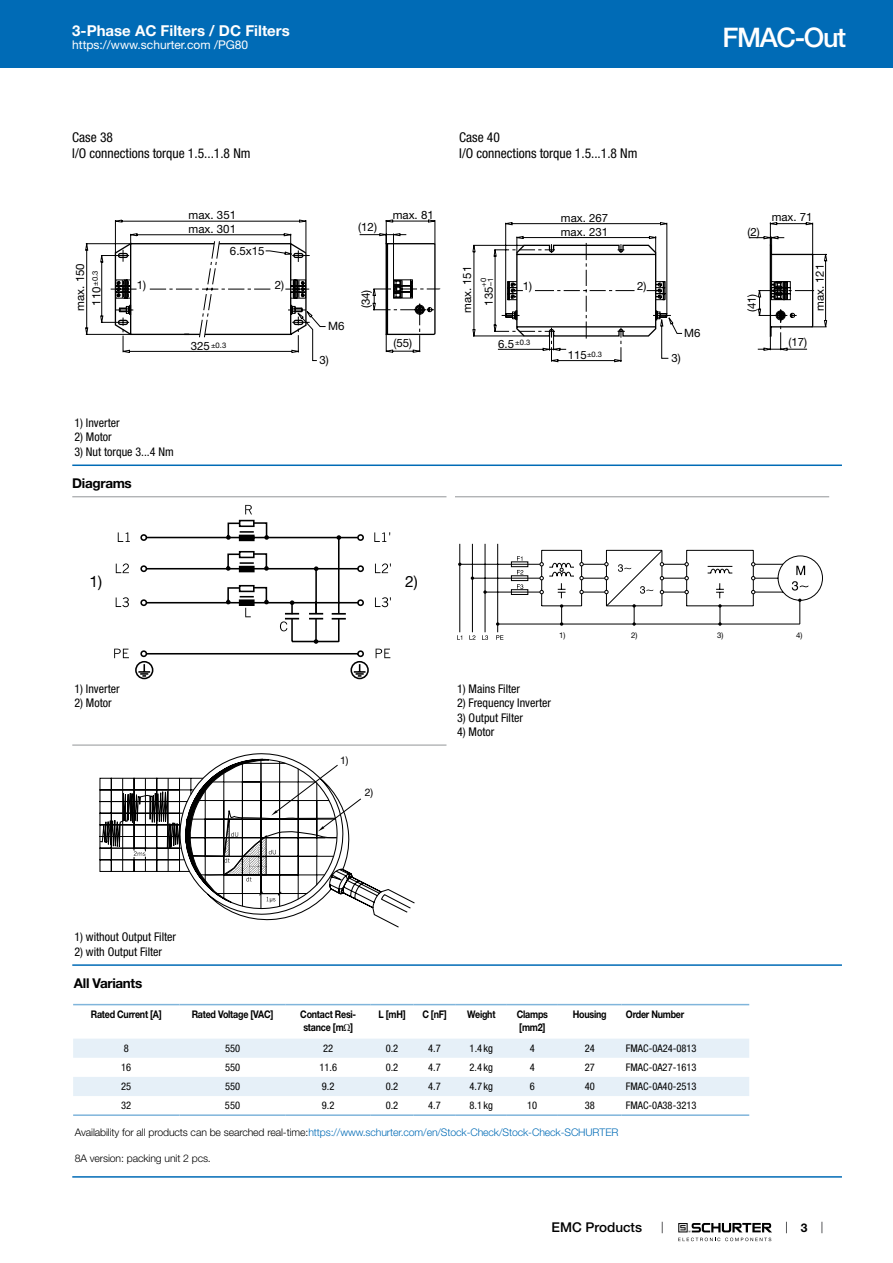
<style>
.page{position:relative;width:893px;height:1263px;background:#fff}
.page>*{position:absolute;margin:0;border:0;box-sizing:border-box;transform-origin:0 0}
.t1{font:500 27px "Helvetica Neue LT";letter-spacing:-.05em;color:#fff}
.t2{font:15.6px "Helvetica Neue LT";color:#000}
.t3{font:700 15px "Helvetica Neue LT";color:#fff}
.t4{font:condensed 13.5px/15.8px "Helvetica Neue LT";color:#000}
.t5{font:700 13.5px "Helvetica Neue LT";letter-spacing:-.025em;color:#000}
.t6{font:500 13.5px "Helvetica Neue LT";color:#000}
.t7{font:condensed 12px "Helvetica Neue LT";color:#000}
.t8{font:12px "Helvetica Neue LT";color:#fff}
.t9{font:700 12px "Helvetica Neue LT";color:#000}
.t10{font:11.55px/14.5px "Helvetica Neue LT";color:#000}
.t11{font:11.4px/14.4px "Helvetica Neue LT";color:#000}
.t12{font:condensed 10.5px "Helvetica Neue LT";color:#000}
.t13{font:300 10.5px "Helvetica Neue LT";letter-spacing:-.01em;color:#006bb6}
.t14{font:700 10.5px/12.6px "Helvetica Neue LT";letter-spacing:-.025em;color:#000;scale:.85 1}
.t15{font:300 10.5px "Helvetica Neue LT";letter-spacing:-.01em;color:#000}
.t16{font:10.5px "Helvetica Neue LT";color:#000}
.t17{font:7.8px "Helvetica Neue LT";color:#000}
.t18{font:7.65px/7.1px "Helvetica Neue LT";color:#000}
.s1{font-size:11.55px}
.s2{font-size:11.4px}
.s3{font-family:"Arial Unicode MS";font-weight:400}
.s4{color:#000}
</style>
<div class="page">
<svg style="left:678px;top:1223px;width:94px;height:18px"></svg>
<div style="left:0;top:0;width:893px;height:68px;background:#006bb6"></div>
<svg style="left:85px;top:219px;width:355px;height:142px"></svg>
<svg style="left:114px;top:241px;width:322px;height:95px"></svg>
<svg style="left:472px;top:222px;width:355px;height:140px"></svg>
<hr style="left:72px;top:464px;width:770px;height:2px;background:#006bb6">
<hr style="left:72px;top:496px;width:374px;height:1px;background:#939598">
<svg style="left:114px;top:505px;width:277px;height:174px"></svg>
<hr style="left:455px;top:496px;width:374px;height:1px;background:#939598">
<svg style="left:457px;top:544px;width:366px;height:96px"></svg>
<hr style="left:72px;top:745px;width:374px;height:1px;background:#939598">
<svg style="left:100px;top:753px;width:315px;height:174px"></svg>
<hr style="left:72px;top:964px;width:770px;height:2px;background:#006bb6">
<svg style="left:73px;top:1005px;width:676px;height:1px"></svg>
<svg style="left:73px;top:1039px;width:676px;height:57px"></svg>
<hr style="left:73px;top:1004px;width:106px;height:1px;background:#80b5db">
<hr style="left:179px;top:1004px;width:107px;height:1px;background:#80b5db">
<hr style="left:286px;top:1004px;width:85px;height:1px;background:#80b5db">
<hr style="left:371px;top:1004px;width:42px;height:1px;background:#80b5db">
<hr style="left:413px;top:1004px;width:43px;height:1px;background:#80b5db">
<hr style="left:456px;top:1004px;width:51px;height:1px;background:#80b5db">
<hr style="left:507px;top:1004px;width:51px;height:1px;background:#80b5db">
<hr style="left:558px;top:1004px;width:64px;height:1px;background:#80b5db">
<hr style="left:622px;top:1004px;width:127px;height:1px;background:#80b5db">
<hr style="left:73px;top:1114px;width:106px;height:2px;background:#80b5db">
<hr style="left:179px;top:1114px;width:107px;height:2px;background:#80b5db">
<hr style="left:286px;top:1114px;width:85px;height:2px;background:#80b5db">
<hr style="left:371px;top:1114px;width:42px;height:2px;background:#80b5db">
<hr style="left:413px;top:1114px;width:43px;height:2px;background:#80b5db">
<hr style="left:456px;top:1114px;width:51px;height:2px;background:#80b5db">
<hr style="left:507px;top:1114px;width:51px;height:2px;background:#80b5db">
<hr style="left:558px;top:1114px;width:64px;height:2px;background:#80b5db">
<hr style="left:622px;top:1114px;width:127px;height:2px;background:#80b5db">
<hr style="left:72px;top:1176px;width:770px;height:2px;background:#006bb6">
<p class="t3" style="left:72px;top:21px;width:219px">3-Phase AC Filters / DC Filters</p>
<p class="t8" style="left:72px;top:38px;width:178px">https://www.schurter.com /PG80</p>
<h1 class="t1" style="left:723px;top:21px;width:125px">FMAC-Out</h1>
<p class="t4" style="left:72px;top:130px;width:180px">Case 38<br>I/O connections torque 1.5...1.8 Nm</p>
<p class="t10" style="left:189px;top:207px;width:49px">max. 351 max. 301</p>
<p class="t10" style="left:73px;top:311px;width:49px;rotate:-90deg">max. 150</p>
<p class="t18" style="left:91px;top:306px;width:37px;rotate:-90deg"><span class="s1">110</span>±0.3</p>
<p class="t10" style="left:230px;top:243px;width:36px">6.5x15</p>
<p class="t10" style="left:137px;top:277px;width:11px">1)</p>
<p class="t10" style="left:275px;top:277px;width:11px">2)</p>
<p class="t18" style="left:191px;top:341px;width:37px"><span class="s1">325</span>±0.3</p>
<p class="t7" style="left:74px;top:416px;width:47px">1) Inverter</p>
<p class="t7" style="left:74px;top:430px;width:39px">2) Motor</p>
<p class="t7" style="left:74px;top:445px;width:101px">3) Nut torque 3...4 Nm</p>
<p class="t5" style="left:72px;top:475px;width:61px">Diagrams</p>
<p class="t10" style="left:358px;top:220px;width:20px">(12)</p>
<p class="t10" style="left:393px;top:208px;width:43px">max. 81</p>
<p class="t10" style="left:328px;top:318px;width:18px">M6</p>
<p class="t10" style="left:319px;top:353px;width:11px">3)</p>
<p class="t10" style="left:358px;top:308px;width:20px;rotate:-90deg">(34)</p>
<p class="t10" style="left:394px;top:335px;width:20px">(55)</p>
<p class="t4" style="left:459px;top:130px;width:180px">Case 40<br>I/O connections torque 1.5...1.8 Nm</p>
<p class="t11" style="left:561px;top:210px;width:49px">max. 267 max. 231</p>
<p class="t11" style="left:460px;top:313px;width:49px;rotate:-90deg">max. 151</p>
<p class="t18" style="left:480px;top:287px;width:10px;rotate:-90deg">+0 –1</p>
<p class="t11" style="left:481px;top:306px;width:21px;rotate:-90deg">135</p>
<p class="t11" style="left:523px;top:279px;width:11px">1)</p>
<p class="t11" style="left:637px;top:279px;width:11px">2)</p>
<p class="t18" style="left:498px;top:339px;width:34px"><span class="s2">6.5</span> ±0.3</p>
<p class="t18" style="left:568px;top:350px;width:36px"><span class="s2">115</span>±0.3</p>
<p class="t11" style="left:684px;top:325px;width:18px">M6</p>
<p class="t11" style="left:671px;top:351px;width:11px">3)</p>
<p class="t11" style="left:747px;top:224px;width:14px">(2)</p>
<p class="t11" style="left:744px;top:312px;width:20px;rotate:-90deg">(41)</p>
<p class="t11" style="left:772px;top:210px;width:42px">max. 71</p>
<p class="t11" style="left:812px;top:311px;width:49px;rotate:-90deg">max. 121</p>
<p class="t11" style="left:789px;top:335px;width:20px">(17)</p>
<h2 class="t2" style="left:90px;top:572px;width:14px">1)</h2>
<h2 class="t2" style="left:405px;top:573px;width:14px">2)</h2>
<p class="t7" style="left:74px;top:682px;width:47px">1) Inverter</p>
<p class="t7" style="left:74px;top:696px;width:39px">2) Motor</p>
<p class="t16" style="left:340px;top:754px;width:10px">1)</p>
<p class="t16" style="left:365px;top:786px;width:10px">2)</p>
<p class="t17" style="left:559px;top:630px;width:8px">1)</p>
<p class="t17" style="left:631px;top:630px;width:8px">2)</p>
<p class="t17" style="left:717px;top:630px;width:8px">3)</p>
<p class="t17" style="left:796px;top:630px;width:8px">4)</p>
<p class="t7" style="left:457px;top:682px;width:65px">1) Mains Filter</p>
<p class="t7" style="left:457px;top:696px;width:95px">2) Frequency Inverter</p>
<p class="t7" style="left:457px;top:711px;width:67px">3) Output Filter</p>
<p class="t7" style="left:457px;top:725px;width:39px">4) Motor</p>
<p class="t7" style="left:74px;top:930px;width:103px">1) without Output Filter</p>
<p class="t7" style="left:74px;top:944px;width:89px">2) with Output Filter</p>
<p class="t5" style="left:74px;top:974px;width:70px">All Variants</p>
<p class="t14" style="left:91px;top:1008px;width:85px">Rated Current [A]</p>
<p class="t14" style="left:192px;top:1008px;width:98px">Rated Voltage [VAC]</p>
<p class="t14" style="left:300px;top:1008px;width:67px">Contact Resi&shy;stance [m<span class="s3">Ω</span>]</p>
<p class="t14" style="left:378px;top:1008px;width:34px">L [mH]</p>
<p class="t14" style="left:422px;top:1008px;width:30px">C [nF]</p>
<p class="t14" style="left:467px;top:1008px;width:35px">Weight</p>
<p class="t14" style="left:517px;top:1008px;width:38px">Clamps [mm2]</p>
<p class="t14" style="left:573px;top:1008px;width:41px">Housing</p>
<p class="t14" style="left:626px;top:1008px;width:70px">Order Number</p>
<p class="t12" style="left:124px;top:1042px;width:7px">8</p>
<p class="t12" style="left:225px;top:1042px;width:17px">550</p>
<p class="t12" style="left:323px;top:1042px;width:12px">22</p>
<p class="t12" style="left:386px;top:1042px;width:14px">0.2</p>
<p class="t12" style="left:428px;top:1042px;width:14px">4.7</p>
<p class="t12" style="left:470px;top:1042px;width:25px">1.4 kg</p>
<p class="t12" style="left:530px;top:1042px;width:7px">4</p>
<p class="t12" style="left:585px;top:1042px;width:12px">24</p>
<p class="t12" style="left:626px;top:1042px;width:72px">FMAC-0A24-0813</p>
<p class="t12" style="left:121px;top:1061px;width:12px">16</p>
<p class="t12" style="left:225px;top:1061px;width:17px">550</p>
<p class="t12" style="left:319px;top:1061px;width:19px">11.6</p>
<p class="t12" style="left:386px;top:1061px;width:14px">0.2</p>
<p class="t12" style="left:428px;top:1061px;width:14px">4.7</p>
<p class="t12" style="left:470px;top:1061px;width:25px">2.4 kg</p>
<p class="t12" style="left:530px;top:1061px;width:7px">4</p>
<p class="t12" style="left:585px;top:1061px;width:12px">27</p>
<p class="t12" style="left:626px;top:1061px;width:72px">FMAC-0A27-1613</p>
<p class="t12" style="left:121px;top:1080px;width:12px">25</p>
<p class="t12" style="left:225px;top:1080px;width:17px">550</p>
<p class="t12" style="left:322px;top:1080px;width:14px">9.2</p>
<p class="t12" style="left:386px;top:1080px;width:14px">0.2</p>
<p class="t12" style="left:428px;top:1080px;width:14px">4.7</p>
<p class="t12" style="left:470px;top:1080px;width:25px">4.7 kg</p>
<p class="t12" style="left:530px;top:1080px;width:7px">6</p>
<p class="t12" style="left:585px;top:1080px;width:12px">40</p>
<p class="t12" style="left:626px;top:1080px;width:72px">FMAC-0A40-2513</p>
<p class="t12" style="left:121px;top:1099px;width:12px">32</p>
<p class="t12" style="left:225px;top:1099px;width:17px">550</p>
<p class="t12" style="left:322px;top:1099px;width:14px">9.2</p>
<p class="t12" style="left:386px;top:1099px;width:14px">0.2</p>
<p class="t12" style="left:428px;top:1099px;width:14px">4.7</p>
<p class="t12" style="left:470px;top:1099px;width:25px">8.1 kg</p>
<p class="t12" style="left:527px;top:1099px;width:12px">10</p>
<p class="t12" style="left:585px;top:1099px;width:12px">38</p>
<p class="t12" style="left:626px;top:1099px;width:72px">FMAC-0A38-3213</p>
<p class="t13" style="left:75px;top:1126px;width:545px"><span class="s4">Availability for all products can be searched real-time:</span>https://www.schurter.com/en/Stock-Check/Stock-Check-SCHURTER</p>
<p class="t15" style="left:75px;top:1152px;width:138px">8A version: packing unit 2 pcs.</p>
<p class="t6" style="left:552px;top:1219px;width:92px">EMC Products</p>
<p class="t9" style="left:801px;top:1220px;width:8px">3</p>
</div>
